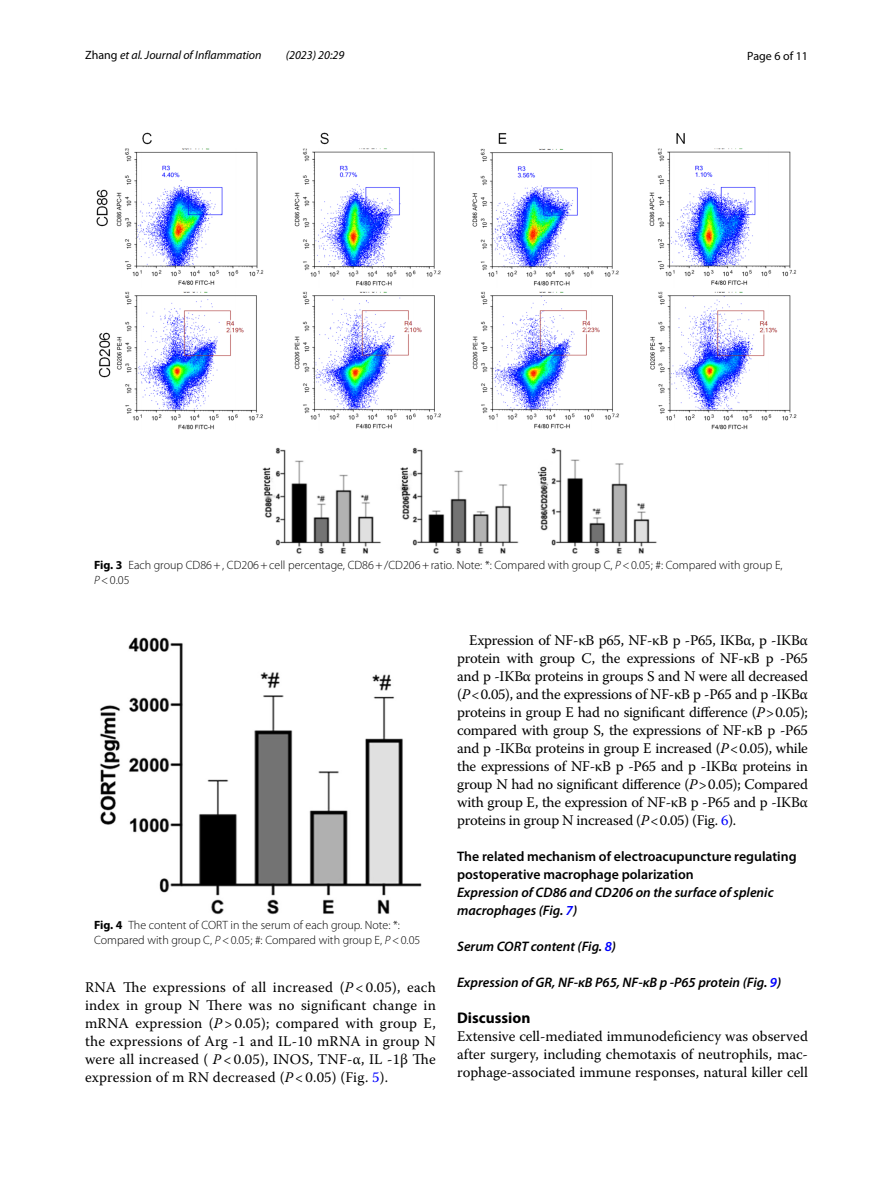
<style>
.page{position:relative;width:893px;height:1187px;background:#fff}
.page>*{position:absolute;margin:0;border:0;box-sizing:border-box;transform-origin:0 0}
.t1{font:700 15.45px "Myriad Pro";color:#000}
.t2{font:14.7px/18px "Warnock Pro";color:#000;text-align:justify}
.t3{font:italic 600 13.8px/18px "Myriad Pro";color:#000}
.t4{font:600 13.8px/18px "Myriad Pro";color:#000}
.t5{font:300 12px/15px "Myriad Pro";color:#000}
.t6{font:italic 12px "Myriad Pro";color:#000}
.t7{font:12px "Myriad Pro";color:#000}
.s1{font-style:normal}
.s2{font-weight:700}
.s3{font-style:italic}
.s4{color:#00f}
</style>
<div class="page">
<img style="left:96px;top:133px;width:701px;height:421px">
<img style="left:100px;top:637px;width:321px;height:277px">
<p class="t6" style="left:85px;top:48px;width:178px"><span class="s1">Zhang</span> et al. Journal of Inflammation</p>
<p class="t6" style="left:286px;top:48px;width:60px">(2023) 20:29</p>
<p class="t7" style="left:747px;top:48px;width:62px">Page 6 of 11</p>
<p class="t5" style="left:94px;top:558px;width:690px"><span class="s2">Fig. 3</span> Each group CD86+, CD206+cell percentage, CD86+/CD206+ratio. Note: *: Compared with group C, <span class="s3">P</span>&lt;0.05; #: Compared with group E,<br><span class="s3">P</span>&lt;0.05</p>
<p class="t5" style="left:94px;top:917px;width:328px"><span class="s2">Fig. 4</span> The content of CORT in the serum of each group. Note: *:<br>Compared with group C, <span class="s3">P</span>&lt;0.05; #: Compared with group E, <span class="s3">P</span>&lt;0.05</p>
<p class="t2" style="left:85px;top:977px;width:352px">RNA The expressions of all increased (<span class="s3">P</span> &lt; 0.05), each index in group N There was no significant change in mRNA expression (<span class="s3">P</span> &gt; 0.05); compared with group E, the expressions of Arg -1 and IL-10 mRNA in group N were all increased ( <span class="s3">P</span> &lt; 0.05), INOS, TNF-α, IL -1β The expression of m RN decreased (<span class="s3">P</span> &lt; 0.05) (Fig. <span class="s4">5</span>).</p>
<p class="t2" style="left:457px;top:630px;width:352px;text-indent:12px">Expression of NF-κB p65, NF-κB p -P65, IKBα, p -IKBα protein with group C, the expressions of NF-κB p -P65 and p -IKBα proteins in groups S and N were all decreased (<span class="s3">P</span>&lt;0.05), and the expressions of NF-κB p -P65 and p -IKBα proteins in group E had no significant difference (<span class="s3">P</span>&gt;0.05); compared with group S, the expressions of NF-κB p -P65 and p -IKBα proteins in group E increased (<span class="s3">P</span>&lt;0.05), while the expressions of NF-κB p -P65 and p -IKBα proteins in group N had no significant difference (<span class="s3">P</span>&gt;0.05); Compared with group E, the expression of NF-κB p -P65 and p -IKBα proteins in group N increased (<span class="s3">P</span>&lt;0.05) (Fig. <span class="s4">6</span>).</p>
<p class="t4" style="left:457px;top:846px;width:341px">The related mechanism of electroacupuncture regulating postoperative macrophage polarization</p>
<p class="t3" style="left:457px;top:882px;width:318px">Expression of CD86 and CD206 on the surface of splenic macrophages (Fig. <span class="s4">7</span>)</p>
<p class="t3" style="left:457px;top:936px;width:160px">Serum CORT content (Fig. <span class="s4">8</span>)</p>
<p class="t3" style="left:457px;top:972px;width:326px">Expression of GR, NF‑κB P65, NF‑κB p ‑P65 protein (Fig. <span class="s4">9</span>)</p>
<p class="t1" style="left:457px;top:1007px;width:75px">Discussion</p>
<p class="t2" style="left:457px;top:1026px;width:352px">Extensive cell-mediated immunodeficiency was observed after surgery, including chemotaxis of neutrophils, mac&shy;rophage-associated immune responses, natural killer cell</p>
</div>
